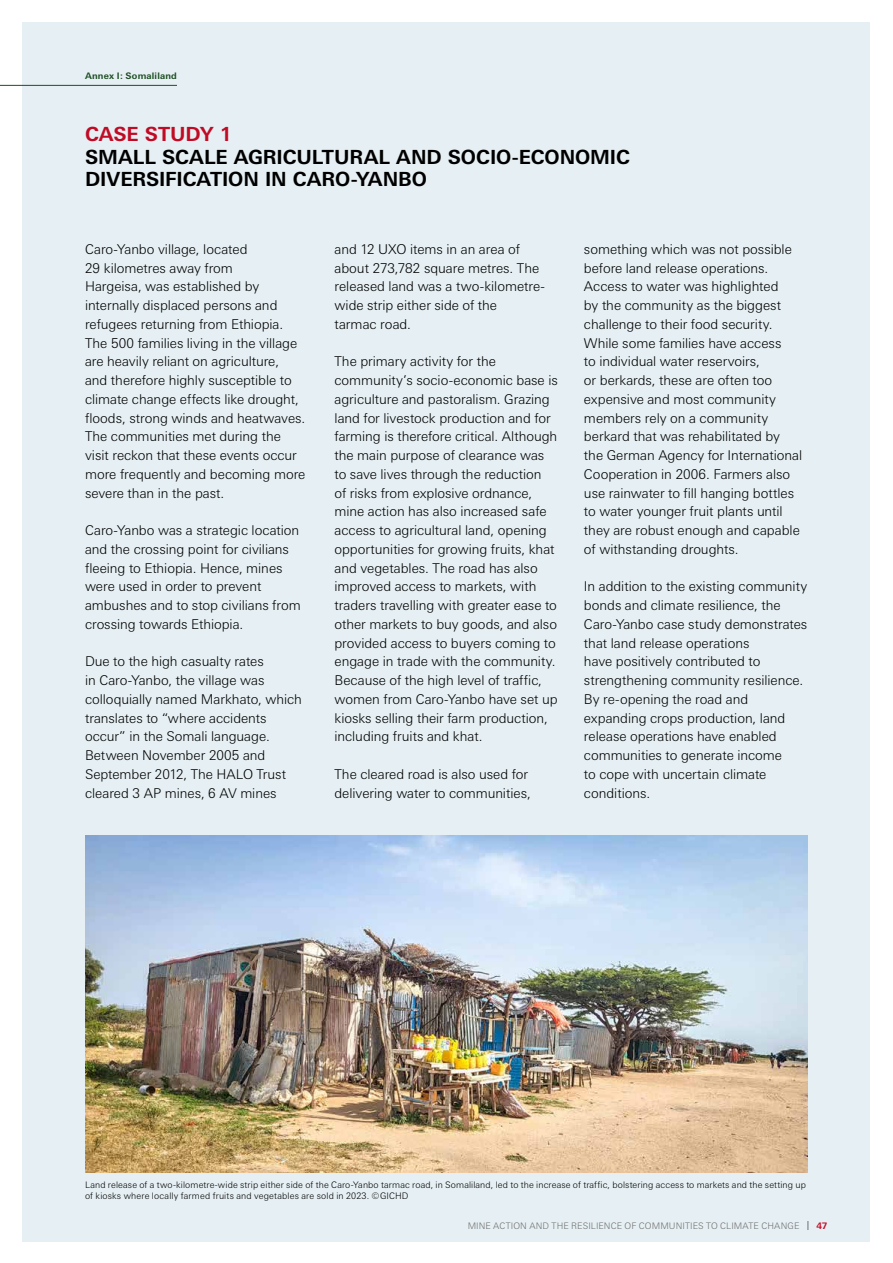
<style>
.page{position:relative;width:893px;height:1263px;background:#fff}
.page>*{position:absolute;margin:0;border:0;box-sizing:border-box;transform-origin:0 0}
.Subtitle_UNIV_Bold_13pts_black{font:700 19.5px/22.5px "Linotype Univers Basic";letter-spacing:-.005em;color:#000}
.Body_unjustified{font:300 13.5px/18.8px "Linotype Univers Basic";letter-spacing:-.005em;color:#000}
.Captions_UNV_Light_6pts_black{font:300 9px/10.8px "Linotype Univers Basic";letter-spacing:.01em;color:#000}
.t1{font:300 9px "Linotype Univers Basic";letter-spacing:.01em;color:#706f6f}
.Header_UNIV_6pts_Bold_green{font:700 9px "Linotype Univers Basic";letter-spacing:.02em;color:#1f4e24}
.t2{font:700 9px "Linotype Univers Basic";color:#c10b25}
.s1{color:#c10b25}
</style>
<div class="page">
<div style="left:23px;top:23px;width:847px;height:1219px;background:#e6f0f4"></div>
<hr style="left:0;top:85px;width:177px;height:1px;background:#1f4e24">
<img style="left:85px;top:835px;width:723px;height:338px">
<p class="Header_UNIV_6pts_Bold_green" style="left:85px;top:70px;width:93px">Annex I: Somaliland</p>
<p class="Subtitle_UNIV_Bold_13pts_black" style="left:85px;top:123px;width:547px"><span class="s1">CASE STUDY 1<br></span>SMALL SCALE AGRICULTURAL AND SOCIO-ECONOMIC<br>DIVERSIFICATION IN CARO-YANBO</p>
<p class="Body_unjustified" style="left:85px;top:240px;width:222px">Caro-Yanbo village, located<br>29 kilometres away from<br>Hargeisa, was established by internally displaced persons and refugees returning from Ethiopia.<br>The 500 families living in the village are heavily reliant on agriculture,<br>and therefore highly susceptible to climate change effects like drought, floods, strong winds and heatwaves.<br>The communities met during the visit reckon that these events occur more frequently and becoming more severe than in the past.</p>
<p class="Body_unjustified" style="left:85px;top:521px;width:217px">Caro-Yanbo was a strategic location and the crossing point for civilians fleeing to Ethiopia. Hence, mines were used in order to prevent ambushes and to stop civilians from crossing towards Ethiopia.</p>
<p class="Body_unjustified" style="left:85px;top:652px;width:218px">Due to the high casualty rates<br>in Caro-Yanbo, the village was colloquially named Markhato, which translates to “where accidents occur” in the Somali language.<br>Between November 2005 and<br>September 2012, The HALO Trust cleared 3 AP mines, 6 AV mines</p>
<p class="Body_unjustified" style="left:334px;top:240px;width:212px">and 12 UXO items in an area of about 273,782 square metres. The released land was a two-kilometre&shy;wide strip either side of the<br>tarmac road.</p>
<p class="Body_unjustified" style="left:334px;top:352px;width:225px">The primary activity for the community’s socio-economic base is agriculture and pastoralism. Grazing land for livestock production and for farming is therefore critical. Although the main purpose of clearance was to save lives through the reduction<br>of risks from explosive ordnance, mine action has also increased safe access to agricultural land, opening opportunities for growing fruits, khat and vegetables. The road has also improved access to markets, with traders travelling with greater ease to other markets to buy goods, and also provided access to buyers coming to engage in trade with the community.<br>Because of the high level of traffic, women from Caro-Yanbo have set up kiosks selling their farm production, including fruits and khat.</p>
<p class="Body_unjustified" style="left:334px;top:765px;width:198px">The cleared road is also used for delivering water to communities,</p>
<p class="Body_unjustified" style="left:584px;top:240px;width:220px">something which was not possible before land release operations.<br>Access to water was highlighted<br>by the community as the biggest challenge to their food security.<br>While some families have access<br>to individual water reservoirs,<br>or berkards, these are often too expensive and most community members rely on a community berkard that was rehabilitated by the German Agency for International<br>Cooperation in 2006. Farmers also use rainwater to fill hanging bottles to water younger fruit plants until they are robust enough and capable of withstanding droughts.</p>
<p class="Body_unjustified" style="left:584px;top:577px;width:225px">In addition to the existing community bonds and climate resilience, the<br>Caro-Yanbo case study demonstrates that land release operations<br>have positively contributed to strengthening community resilience.<br>By re-opening the road and expanding crops production, land release operations have enabled communities to generate income<br>to cope with uncertain climate conditions.</p>
<p class="Captions_UNV_Light_6pts_black" style="left:85px;top:1180px;width:722px">Land release of a two-kilometre-wide strip either side of the Caro-Yanbo tarmac road, in Somaliland, led to the increase of traffic, bolstering access to markets and the setting up of kiosks where locally farmed fruits and vegetables are sold in 2023. ©GICHD</p>
<p class="t1" style="left:468px;top:1220px;width:333px">MINE ACTION AND THE RESILIENCE OF COMMUNITIES TO CLIMATE CHANGE</p>
<p class="t2" style="left:816px;top:1220px;width:13px">47</p>
</div>
